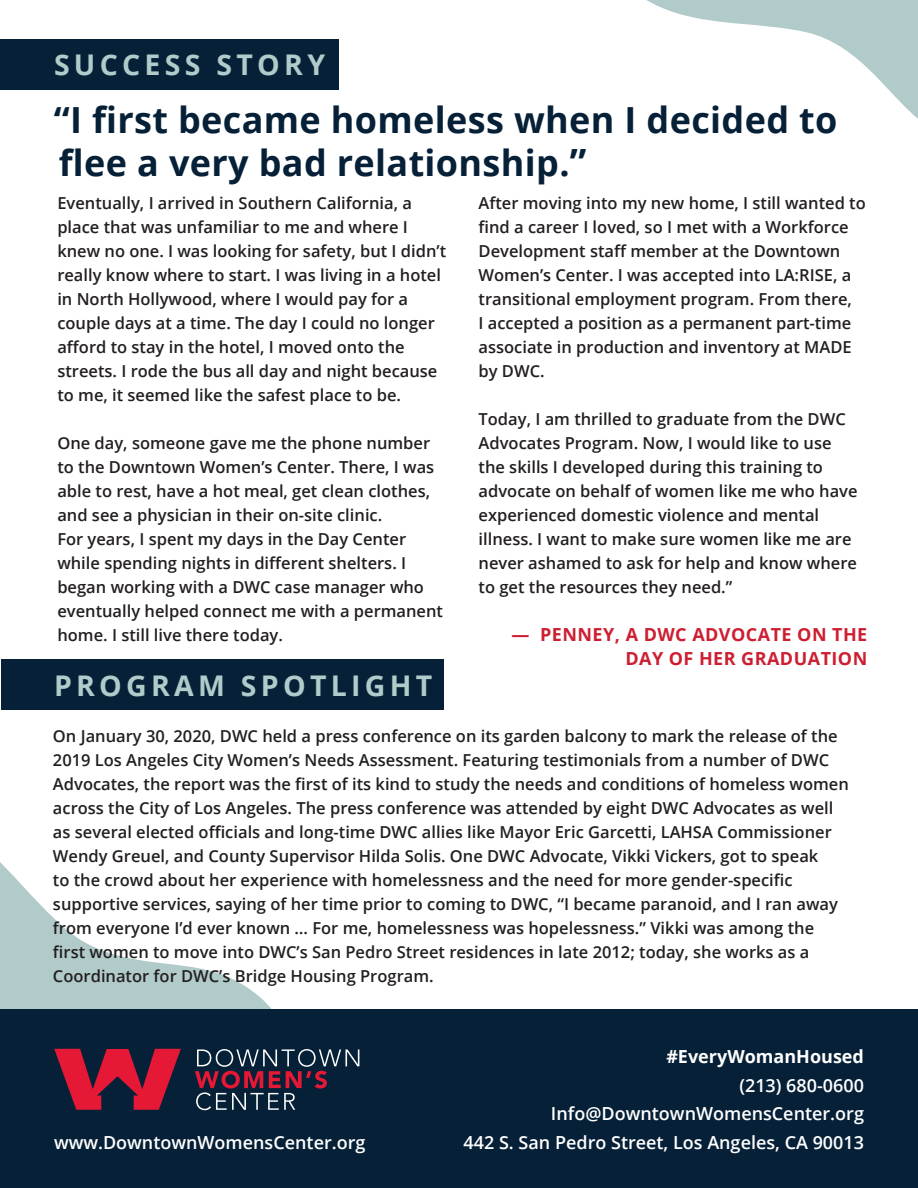
<style>
.page{position:relative;width:918px;height:1188px;background:#fff}
.page>*{position:absolute;margin:0;border:0;box-sizing:border-box;transform-origin:0 0}
.t1{font:700 36px/43.5px "Open Sans";letter-spacing:.01em;color:#062037}
.t2{font:700 28.5px "Open Sans";letter-spacing:.15em;color:#b1cbcb}
.t3{font:600 18px/28.5px "Open Sans";color:#fff;text-align:right}
.t4{font:700 18px/24px "Open Sans";letter-spacing:.025em;color:#cd1f31;text-align:right}
.t5{font:700 18px "Open Sans";color:#fff}
.t6{font:600 16.5px/24px "Open Sans";color:#231f20}
.s1{font-size:37.5px}
</style>
<div class="page">
<svg style="left:0;top:862px;width:293px;height:148px"></svg>
<div style="left:0;top:1010px;width:918px;height:178px;background:#062037"></div>
<svg style="left:54px;top:1049px;width:127px;height:61px"></svg>
<svg style="left:195px;top:1049px;width:164px;height:61px"></svg>
<div style="left:0;top:40px;width:338px;height:50px;background:#062037"></div>
<svg style="left:647px;top:0;width:271px;height:119px"></svg>
<div style="left:1px;top:660px;width:443px;height:50px;background:#062037"></div>
<h2 class="t2" style="left:54px;top:53px;width:273px">SUCCESS STORY</h2>
<h1 class="t1" style="left:54px;top:97px;width:785px">“I first became homeless when I decided to flee a very bad relationship.<span class="s1">”</span></h1>
<p class="t6" style="left:57px;top:191px;width:390px">Eventually, I arrived in Southern California, a place that was unfamiliar to me and where I knew no one. I was looking for safety, but I didn’t really know where to start. I was living in a hotel in North Hollywood, where I would pay for a couple days at a time. The day I could no longer afford to stay in the hotel, I moved onto the streets. I rode the bus all day and night because to me, it seemed like the safest place to be.</p>
<p class="t6" style="left:57px;top:431px;width:387px">One day, someone gave me the phone number to the Downtown Women’s Center. There, I was able to rest, have a hot meal, get clean clothes, and see a physician in their on-site clinic.<br>For years, I spent my days in the Day Center while spending nights in different shelters. I began working with a DWC case manager who eventually helped connect me with a permanent home. I still live there today.</p>
<h2 class="t2" style="left:54px;top:674px;width:380px">PROGRAM SPOTLIGHT</h2>
<p class="t6" style="left:479px;top:191px;width:389px">After moving into my new home, I still wanted to find a career I loved, so I met with a Workforce Development staff member at the Downtown Women’s Center. I was accepted into LA:RISE, a transitional employment program. From there,<br>I accepted a position as a permanent part-time associate in production and inventory at MADE by DWC.</p>
<p class="t6" style="left:479px;top:407px;width:381px">Today, I am thrilled to graduate from the DWC Advocates Program. Now, I would like to use the skills I developed during this training to advocate on behalf of women like me who have experienced domestic violence and mental illness. I want to make sure women like me are never ashamed to ask for help and know where to get the resources they need.”</p>
<p class="t4" style="left:511px;top:624px;width:357px">— PENNEY, A DWC ADVOCATE ON THE<br>DAY OF HER GRADUATION</p>
<p class="t6" style="left:53px;top:724px;width:797px">On January 30, 2020, DWC held a press conference on its garden balcony to mark the release of the 2019 Los Angeles City Women’s Needs Assessment. Featuring testimonials from a number of DWC Advocates, the report was the first of its kind to study the needs and conditions of homeless women across the City of Los Angeles. The press conference was attended by eight DWC Advocates as well as several elected officials and long-time DWC allies like Mayor Eric Garcetti, LAHSA Commissioner Wendy Greuel, and County Supervisor Hilda Solis. One DWC Advocate, Vikki Vickers, got to speak<br>to the crowd about her experience with homelessness and the need for more gender-specific supportive services, saying of her time prior to coming to DWC, “I became paranoid, and I ran away from everyone I’d ever known … For me, homelessness was hopelessness.” Vikki was among the first women to move into DWC’s San Pedro Street residences in late 2012; today, she works as a Coordinator for DWC’s Bridge Housing Program.</p>
<p class="t5" style="left:666px;top:1049px;width:199px">#EveryWomanHoused</p>
<p class="t3" style="left:551px;top:1070px;width:315px">(213) 680-0600<br>Info@DowntownWomensCenter.org</p>
<p class="t3" style="left:54px;top:1127px;width:313px">www.DowntownWomensCenter.org</p>
<p class="t3" style="left:464px;top:1127px;width:402px">442 S. San Pedro Street, Los Angeles, CA 90013</p>
</div>
